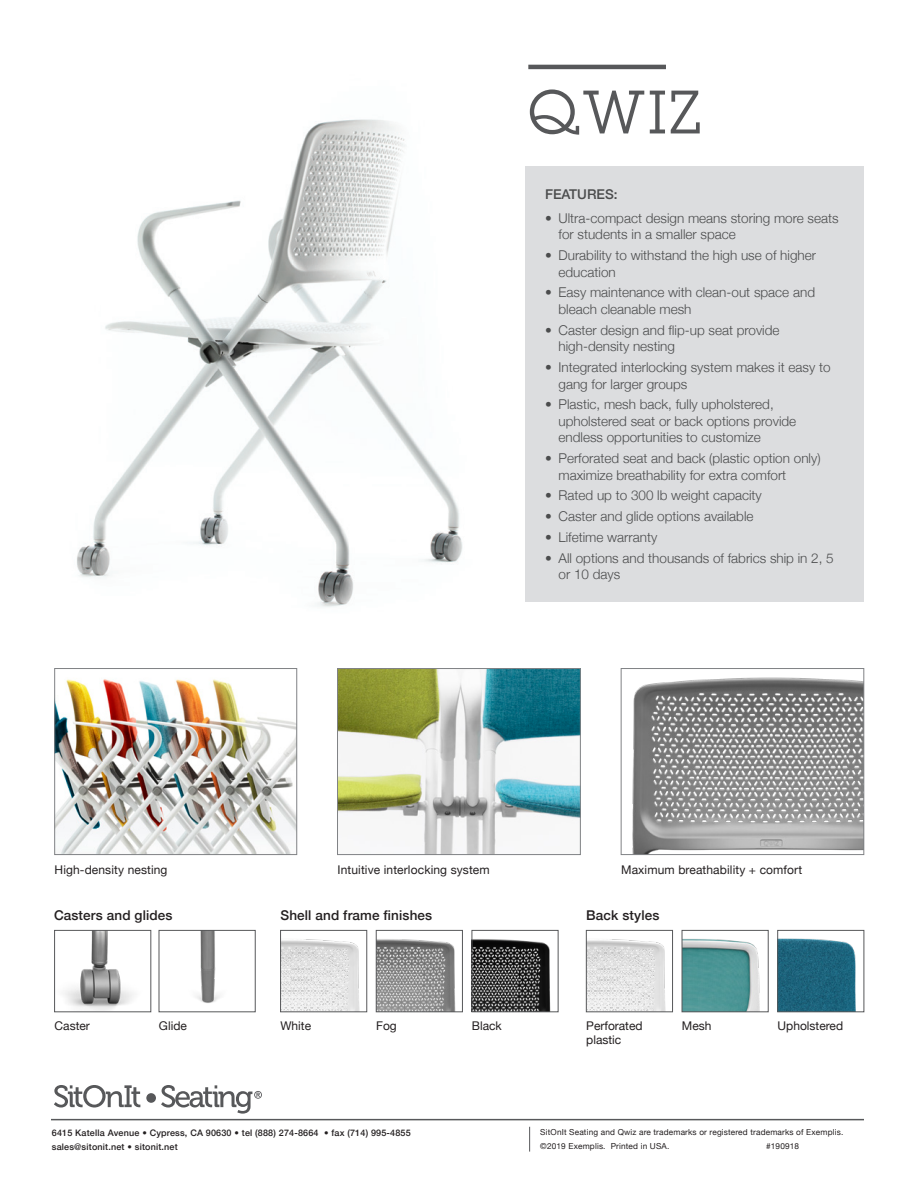
<style>
.page{position:relative;width:918px;height:1188px;background:#fff}
.page>*{position:absolute;margin:0;border:0;box-sizing:border-box;transform-origin:0 0}
.t1{font:60px "Lubalin Graph Std";color:#57585a}
.t2{font:300 13.5px/16.5px "Helvetica Neue";color:#4b4c4d}
.t3{font:500 13.5px "Helvetica Neue";letter-spacing:.01em;color:#231f20}
.t4{font:500 13.5px "Helvetica Neue";color:#4b4c4d}
.t5{font:12px "Helvetica Neue";letter-spacing:.01em;color:#231f20}
.t6{font:500 9px "Helvetica Neue";letter-spacing:.02em;color:#231f20}
.t7{font:8.25px/13.5px "Helvetica Neue";letter-spacing:.02em;color:#231f20}
</style>
<div class="page">
<hr style="left:51px;top:1119px;width:813px;height:1px;background:#57585a">
<svg style="left:529px;top:1127px;width:1px;height:25px"></svg>
<div style="left:526px;top:166px;width:338px;height:436px;background:#dcdddf"></div>
<hr style="left:528px;top:65px;width:138px;height:4px;background:#57585a">
<img style="left:77px;top:119px;width:386px;height:488px">
<svg style="left:54px;top:1085px;width:208px;height:29px"></svg>
<img style="left:56px;top:679px;width:239px;height:174px">
<div style="left:54px;top:668px;width:243px;height:187px;border:1px solid #808285"></div>
<img style="left:632px;top:677px;width:230px;height:176px">
<div style="left:621px;top:668px;width:243px;height:187px;border:1px solid #808285"></div>
<img style="left:339px;top:670px;width:240px;height:183px">
<div style="left:337px;top:668px;width:244px;height:187px;border:1px solid #808285"></div>
<img style="left:64px;top:932px;width:70px;height:78px">
<div style="left:54px;top:930px;width:97px;height:82px;border:1px solid #57585a"></div>
<img style="left:196px;top:932px;width:24px;height:71px">
<div style="left:159px;top:930px;width:96px;height:82px;border:1px solid #57585a"></div>
<img style="left:282px;top:939px;width:78px;height:71px">
<div style="left:280px;top:930px;width:87px;height:82px;border:1px solid #57585a"></div>
<img style="left:588px;top:939px;width:78px;height:71px">
<div style="left:586px;top:930px;width:87px;height:82px;border:1px solid #57585a"></div>
<img style="left:378px;top:939px;width:78px;height:71px">
<div style="left:376px;top:930px;width:87px;height:82px;border:1px solid #57585a"></div>
<img style="left:684px;top:939px;width:76px;height:71px">
<div style="left:682px;top:930px;width:86px;height:82px;border:1px solid #57585a"></div>
<img style="left:474px;top:939px;width:77px;height:71px">
<div style="left:472px;top:930px;width:86px;height:82px;border:1px solid #57585a"></div>
<img style="left:780px;top:938px;width:76px;height:72px">
<div style="left:778px;top:930px;width:86px;height:82px;border:1px solid #57585a"></div>
<p class="t1" style="left:528px;top:75px;width:174px">QWIZ</p>
<p class="t4" style="left:545px;top:184px;width:74px">FEATURES:</p>
<p class="t2" style="left:559px;top:209px;width:282px;text-indent:-14px">• Ultra-compact design means storing more seats for students in a smaller space</p>
<p class="t2" style="left:559px;top:246px;width:259px;text-indent:-14px">• Durability to withstand the high use of higher education</p>
<p class="t2" style="left:559px;top:283px;width:258px;text-indent:-14px">• Easy maintenance with clean-out space and bleach cleanable mesh</p>
<p class="t2" style="left:559px;top:321px;width:223px;text-indent:-14px">• Caster design and flip-up seat provide high-density nesting</p>
<p class="t2" style="left:559px;top:358px;width:274px;text-indent:-14px">• Integrated interlocking system makes it easy to gang for larger groups</p>
<p class="t2" style="left:559px;top:395px;width:239px;text-indent:-14px">• Plastic, mesh back, fully upholstered, upholstered seat or back options provide endless opportunities to customize</p>
<p class="t2" style="left:559px;top:449px;width:264px;text-indent:-14px">• Perforated seat and back (plastic option only) maximize breathability for extra comfort</p>
<p class="t2" style="left:545px;top:486px;width:218px">• Rated up to 300 lb weight capacity</p>
<p class="t2" style="left:545px;top:507px;width:210px">• Caster and glide options available</p>
<p class="t2" style="left:545px;top:528px;width:114px">• Lifetime warranty</p>
<p class="t2" style="left:559px;top:549px;width:277px;text-indent:-14px">• All options and thousands of fabrics ship in 2, 5 or 10 days</p>
<p class="t5" style="left:55px;top:862px;width:114px">High-density nesting</p>
<p class="t5" style="left:338px;top:862px;width:154px">Intuitive interlocking system</p>
<p class="t5" style="left:621px;top:862px;width:183px">Maximum breathability + comfort</p>
<p class="t3" style="left:54px;top:905px;width:120px">Casters and glides</p>
<p class="t5" style="left:55px;top:1017px;width:37px">Caster</p>
<p class="t5" style="left:159px;top:1017px;width:29px">Glide</p>
<p class="t3" style="left:280px;top:904px;width:153px">Shell and frame finishes</p>
<p class="t3" style="left:586px;top:904px;width:75px">Back styles</p>
<p class="t5" style="left:280px;top:1017px;width:32px">White</p>
<p class="t5" style="left:586px;top:1017px;width:58px">Perforated</p>
<p class="t5" style="left:586px;top:1031px;width:37px">plastic</p>
<p class="t5" style="left:376px;top:1017px;width:22px">Fog</p>
<p class="t5" style="left:472px;top:1017px;width:31px">Black</p>
<p class="t5" style="left:682px;top:1017px;width:31px">Mesh</p>
<p class="t5" style="left:778px;top:1017px;width:67px">Upholstered</p>
<p class="t6" style="left:52px;top:1126px;width:360px">6415 Katella Avenue • Cypress, CA 90630 • tel (888) 274-8664 • fax (714) 995-4855</p>
<p class="t6" style="left:52px;top:1139px;width:127px">sales@sitonit.net • sitonit.net</p>
<p class="t7" style="left:540px;top:1126px;width:305px">SitOnIt Seating and Qwiz are trademarks or registered trademarks of Exemplis. ©2019 Exemplis. Printed in USA.</p>
<p class="t7" style="left:766px;top:1140px;width:35px">#190918</p>
</div>
